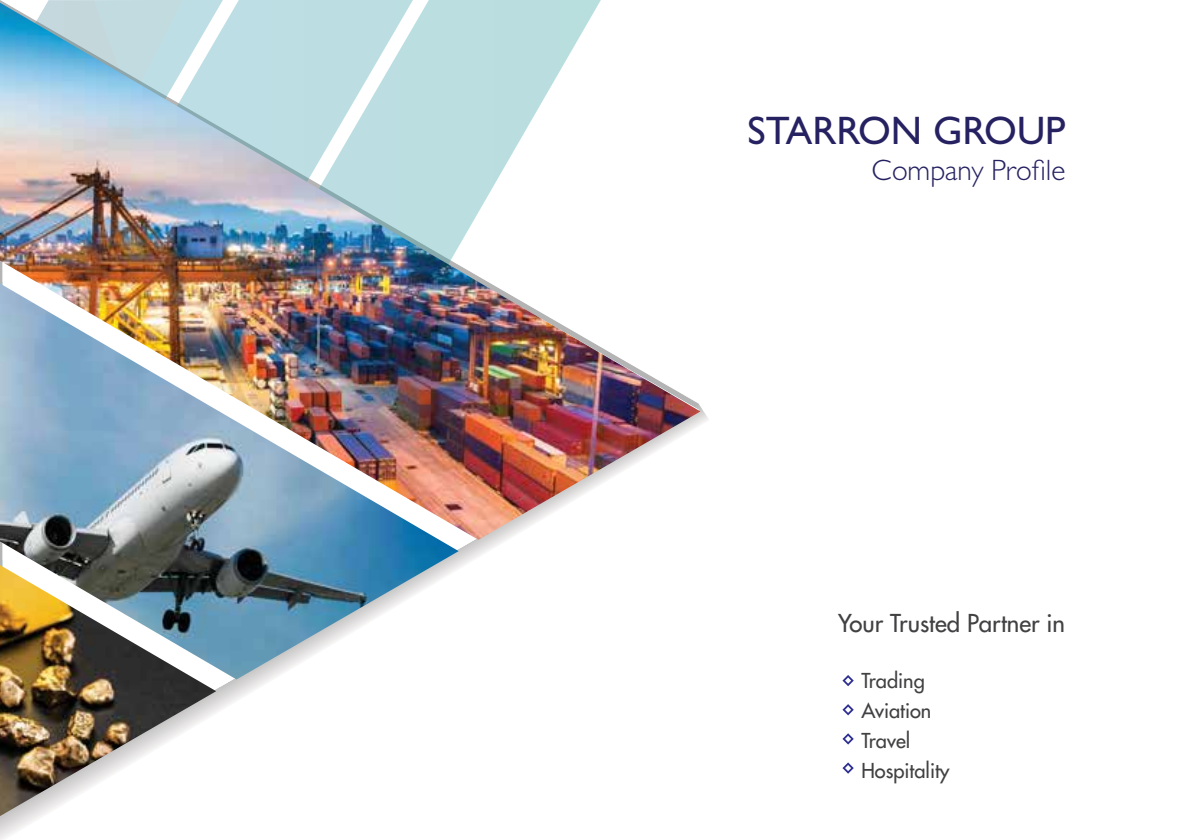
<style>
.page{position:relative;width:1191px;height:840px;background:#fff}
.page>*{position:absolute;margin:0;border:0;box-sizing:border-box;transform-origin:0 0}
.t1{font:500 39.8px "Gill Sans MT Pro";color:#262262}
.t2{font:300 29.6px "Gill Sans MT Pro";color:#262262}
.t3{font:24px "Futura LT";color:#414042}
.t4{font:20px/30px "Futura LT";color:#414042}
</style>
<div class="page">
<img style="left:0;top:3px;width:700px;height:536px">
<img style="left:0;top:283px;width:458px;height:396px">
<img style="left:0;top:564px;width:216px;height:251px">
<svg style="left:842px;top:675px;width:11px;height:10px"></svg>
<svg style="left:842px;top:704px;width:11px;height:11px"></svg>
<svg style="left:842px;top:733px;width:11px;height:11px"></svg>
<svg style="left:842px;top:762px;width:11px;height:11px"></svg>
<h1 class="t1" style="left:747px;top:107px;width:320px">STARRON GROUP</h1>
<h2 class="t2" style="left:872px;top:152px;width:195px">Company Profile</h2>
<p class="t3" style="left:838px;top:607px;width:228px">Your Trusted Partner in</p>
<p class="t4" style="left:861px;top:665px;width:90px">Trading<br>Aviation<br>Travel<br>Hospitality</p>
</div>
